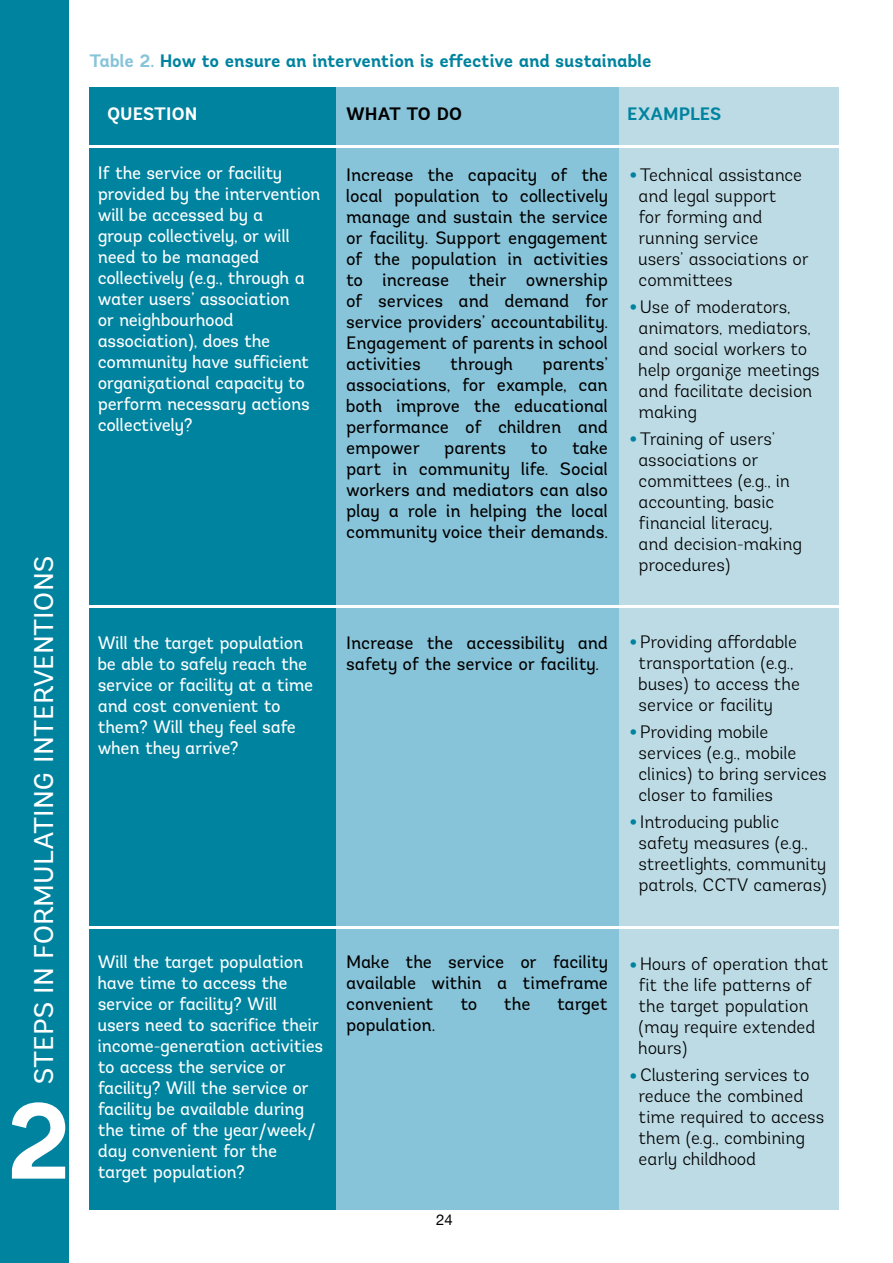
<style>
.page{position:relative;width:893px;height:1263px;background:#fff}
.page>*{position:absolute;margin:0;border:0;box-sizing:border-box;transform-origin:0 0}
.t1{font:700 108px "Andes";color:#fff}
.t2{font:27px "Andes";letter-spacing:-.01em;color:#fff}
.t3{font:300 18px/21px "Andes";letter-spacing:-.005em;color:#000}
.t4{font:18px/21px "Andes";letter-spacing:-.015em;color:#fff}
.t5{font:18px/21px "Andes";letter-spacing:-.005em;color:#000;text-align:justify}
.t6{font:700 18px "Andes";letter-spacing:-.01em;color:#00839f}
.t7{font:700 18px "Andes";letter-spacing:-.025em;color:#fff}
.t8{font:700 18px "Andes";letter-spacing:.065em;color:#000}
.t9{font:15px "Helvetica Neue";color:#000}
.s1{color:#88c4d9}
.s2{font-size:45px;color:#00839f}
</style>
<div class="page">
<div style="left:0;top:0;width:68px;height:1263px;background:#00839f"></div>
<div style="left:89px;top:149px;width:750px;height:1061px;background:#bcdbe5"></div>
<div style="left:89px;top:88px;width:750px;height:57px;background:#bcdbe5"></div>
<div style="left:89px;top:149px;width:530px;height:1061px;background:#88c4d9"></div>
<div style="left:89px;top:88px;width:530px;height:57px;background:#88c4d9"></div>
<div style="left:89px;top:149px;width:247px;height:1061px;background:#00839f"></div>
<div style="left:89px;top:88px;width:247px;height:57px;background:#00839f"></div>
<hr style="left:87px;top:927px;width:752px;height:2px;background:#fff">
<hr style="left:89px;top:605px;width:751px;height:2px;background:#fff">
<h2 class="t2" style="left:27px;top:1085px;width:531px;rotate:-90deg">STEPS IN FO RM ULATIN G INTERVENTIONS</h2>
<h1 class="t1" style="left:6px;top:1072px;width:67px">2</h1>
<p class="t6" style="left:89px;top:49px;width:564px"><span class="s1">Table 2.</span> How to ensure an intervention is effective and sustainable</p>
<p class="t7" style="left:107px;top:102px;width:92px">Question</p>
<p class="t8" style="left:346px;top:102px;width:118px">What to do</p>
<p class="t6" style="left:627px;top:102px;width:96px">Examples</p>
<p class="t4" style="left:98px;top:162px;width:224px">If the service or facility provided by the intervention will be accessed by a<br>group collectively, or will need to be managed collectively (e.g., through a water users’ association<br>or neighbourhood association), does the community have sufficient organizational capacity to perform necessary actions collectively?</p>
<p class="t4" style="left:98px;top:632px;width:217px">Will the target population be able to safely reach the service or facility at a time and cost convenient to them? Will they feel safe when they arrive?</p>
<p class="t4" style="left:98px;top:951px;width:227px">Will the target population have time to access the service or facility? Will users need to sacrifice their income-generation activities to access the service or facility? Will the service or facility be available during the time of the year/week/ day convenient for the target population?</p>
<p class="t5" style="left:346px;top:164px;width:263px">Increase the capacity of the local population to collectively manage and sustain the service or facility. Support engagement of the population in activities to increase their ownership of services and demand for service providers’ accountability.<br>Engagement of parents in school activities</p>
<p class="t5" style="left:450px;top:353px;width:65px">through</p>
<p class="t5" style="left:346px;top:353px;width:263px;text-indent:196px">parents’ associations, for example, can both improve the educational performance of children and empower</p>
<p class="t5" style="left:346px;top:437px;width:263px;text-indent:226px">take part in community life. Social workers and mediators can also play a role in helping the local community voice their demands.</p>
<p class="t5" style="left:444px;top:437px;width:63px">parents</p>
<p class="t5" style="left:531px;top:437px;width:19px">to</p>
<p class="t3" style="left:639px;top:164px;width:171px;text-indent:-11px"><span class="s2">•</span>Technical assistance and legal support<br>for forming and running service<br>users’ associations or committees</p>
<p class="t3" style="left:639px;top:296px;width:183px;text-indent:-11px"><span class="s2">•</span>Use of moderators, animators, mediators, and social workers to help organize meetings and facilitate decision making</p>
<p class="t3" style="left:639px;top:428px;width:165px;text-indent:-11px"><span class="s2">•</span>Training of users’ associations or committees (e.g., in accounting, basic financial literacy, and decision-making procedures)</p>
<p class="t5" style="left:346px;top:633px;width:263px">Increase the accessibility and safety of the service or facility.</p>
<p class="t3" style="left:639px;top:631px;width:163px;text-indent:-11px"><span class="s2">•</span>Providing affordable transportation (e.g., buses) to access the service or facility</p>
<p class="t3" style="left:639px;top:721px;width:190px;text-indent:-11px"><span class="s2">•</span>Providing mobile services (e.g., mobile clinics) to bring services closer to families</p>
<p class="t3" style="left:639px;top:811px;width:190px;text-indent:-11px"><span class="s2">•</span>Introducing public safety measures (e.g., streetlights, community patrols, CCTV cameras)</p>
<p class="t5" style="left:346px;top:951px;width:263px">Make the service or facility available within a timeframe convenient</p>
<p class="t5" style="left:460px;top:993px;width:19px">to</p>
<p class="t5" style="left:504px;top:993px;width:28px">the</p>
<p class="t5" style="left:557px;top:993px;width:52px">target</p>
<p class="t5" style="left:346px;top:1014px;width:91px">population.</p>
<p class="t9" style="left:436px;top:1208px;width:18px">24</p>
<p class="t3" style="left:639px;top:954px;width:192px;text-indent:-11px"><span class="s2">•</span>Hours of operation that fit the life patterns of the target population (may require extended hours)</p>
<p class="t3" style="left:639px;top:1065px;width:187px;text-indent:-11px"><span class="s2">•</span>Clustering services to reduce the combined time required to access them (e.g., combining early childhood</p>
</div>
